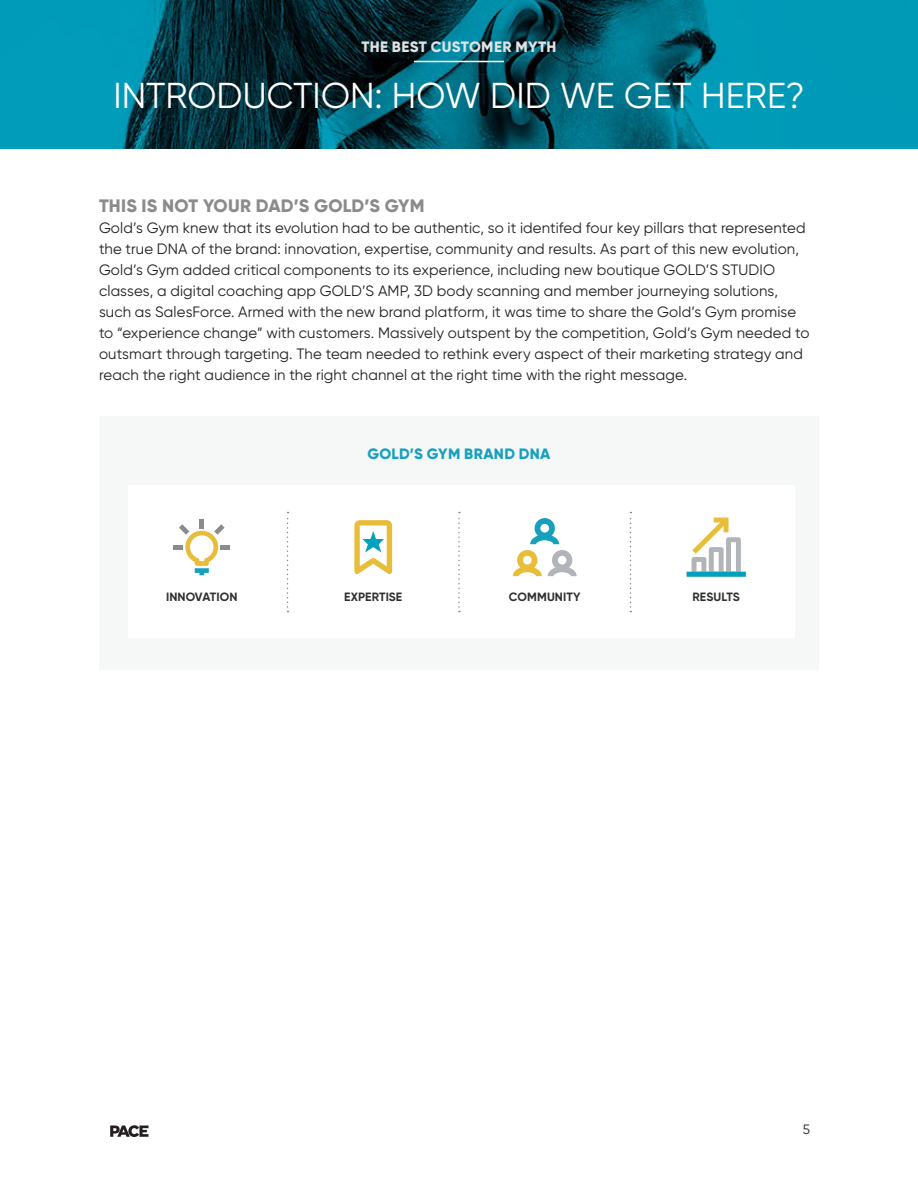
<style>
.page{position:relative;width:918px;height:1188px;background:#fff}
.page>*{position:absolute;margin:0;border:0;box-sizing:border-box;transform-origin:0 0}
.t1{font:36px "Gilroy";letter-spacing:.005em;color:#fff}
.t2{font:800 18px "Gilroy";letter-spacing:.01em;color:#8a8b8c}
.Body_Copy{font:15px/21px "Gilroy";letter-spacing:.01em;color:#231f20}
.t3{font:800 15px "Gilroy";letter-spacing:.02em;color:#e0e3e4}
.Paragraph_Style_1{font:800 15px "Gilroy";letter-spacing:.015em;color:#16a0be}
.t4{font:13.5px "Gilroy";color:#231f20}
.t5{font:700 12px "Gilroy";letter-spacing:.01em;color:#2e2f2f}
</style>
<div class="page">
<img style="left:0;top:0;width:918px;height:148px">
<svg style="left:110px;top:1125px;width:39px;height:12px"></svg>
<div style="left:99px;top:416px;width:720px;height:254px;background:#f6f7f7"></div>
<div style="left:128px;top:485px;width:666px;height:153px;background:#fff"></div>
<svg style="left:287px;top:512px;width:2px;height:100px"></svg>
<svg style="left:458px;top:512px;width:2px;height:100px"></svg>
<svg style="left:630px;top:512px;width:1px;height:100px"></svg>
<div style="left:199px;top:519px;width:5px;height:9px;background:#8a8b8c"></div>
<svg style="left:174px;top:524px;width:56px;height:51px"></svg>
<svg style="left:687px;top:518px;width:59px;height:59px"></svg>
<svg style="left:548px;top:550px;width:29px;height:26px"></svg>
<svg style="left:513px;top:550px;width:29px;height:26px"></svg>
<svg style="left:530px;top:518px;width:29px;height:26px"></svg>
<svg style="left:354px;top:520px;width:38px;height:54px"></svg>
<hr style="left:414px;top:61px;width:90px;height:1px;background:#fff">
<p class="t3" style="left:362px;top:38px;width:196px">THE BEST CUSTOMER MYTH</p>
<p class="t1" style="left:113px;top:73px;width:693px">INTRODUCTION: HOW DID WE GET HERE?</p>
<p class="t2" style="left:99px;top:195px;width:327px">THIS IS NOT YOUR DAD’S GOLD’S GYM</p>
<p class="Body_Copy" style="left:99px;top:217px;width:712px">Gold’s Gym knew that its evolution had to be authentic, so it identifed four key pillars that represented the true DNA of the brand: innovation, expertise, community and results. As part of this new evolution, Gold’s Gym added critical components to its experience, including new boutique GOLD’S STUDIO classes, a digital coaching app GOLD’S AMP, 3D body scanning and member journeying solutions, such as SalesForce. Armed with the new brand platform, it was time to share the Gold’s Gym promise to “experience change” with customers. Massively outspent by the competition, Gold’s Gym needed to outsmart through targeting. The team needed to rethink every aspect of their marketing strategy and reach the right audience in the right channel at the right time with the right message.</p>
<p class="Paragraph_Style_1" style="left:368px;top:444px;width:184px">GOLD’S GYM BRAND DNA</p>
<p class="t5" style="left:166px;top:589px;width:73px">INNOVATION</p>
<p class="t5" style="left:344px;top:589px;width:60px">EXPERTISE</p>
<p class="t5" style="left:509px;top:589px;width:73px">COMMUNITY</p>
<p class="t5" style="left:692px;top:589px;width:49px">RESULTS</p>
<p class="t4" style="left:803px;top:1121px;width:9px">5</p>
</div>
